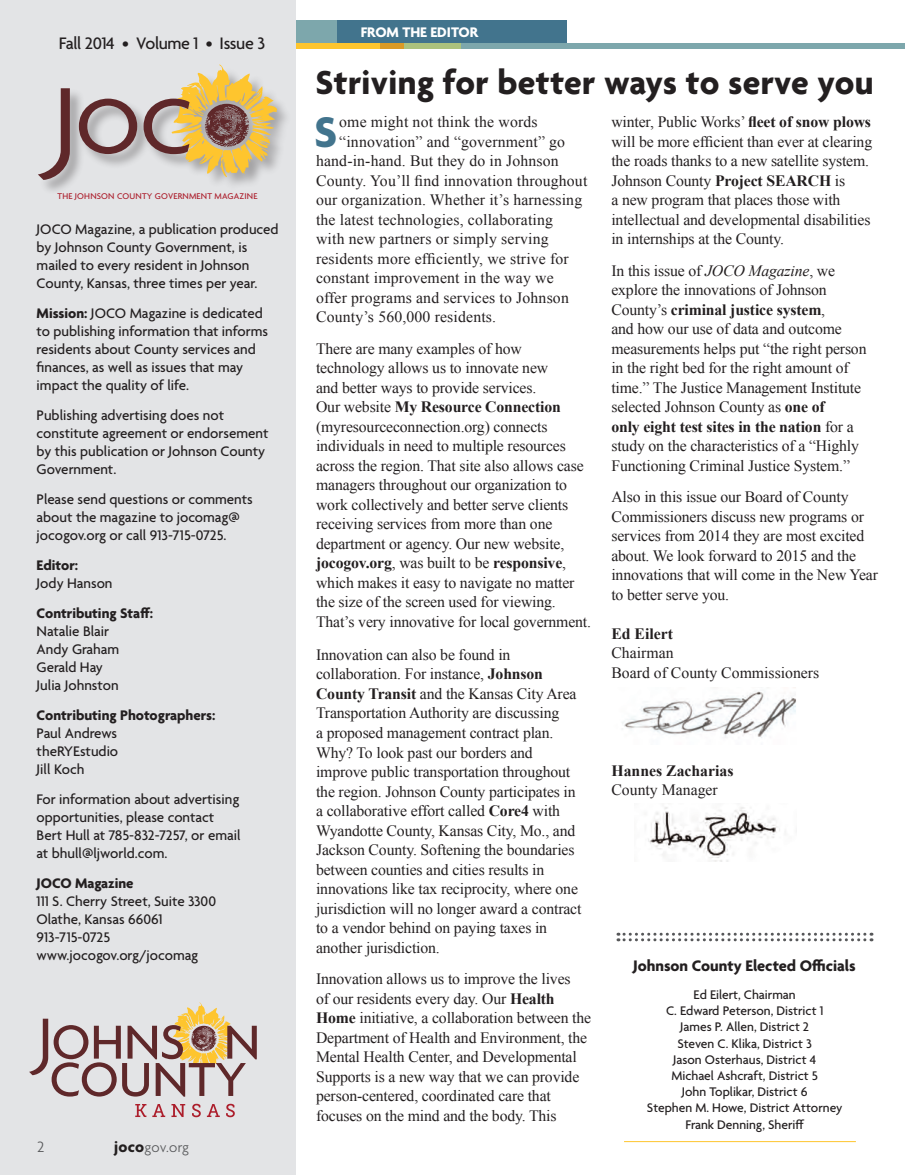
<style>
.page{position:relative;width:905px;height:1175px;background:#fff}
.page>*{position:absolute;margin:0;border:0;box-sizing:border-box;transform-origin:0 0}
.t1{font:700 46.35px "Agenda";color:#42748d}
.t2{font:700 36px "Agenda";letter-spacing:.01em;color:#231f20}
.t3{font:500 18px "Agenda";letter-spacing:-.02em;color:#231f20}
.t4{font:700 16.5px "Agenda";color:#231f20}
.t5{font:300 16.2px "Agenda";color:#57585a}
.t6{font:15.75px/19.5px "Times New Roman";letter-spacing:-.01em;color:#231f20}
.t7{font:15.75px "Times New Roman";letter-spacing:.01em;color:#231f20}
.t8{font:700 15.75px "Times New Roman";color:#231f20}
.t9{font:500 15px/18px "Agenda";color:#231f20}
.t10{font:700 15px "Agenda";color:#231f20}
.t11{font:700 15px "Agenda";color:#fff}
.t12{font:300 14.85px "Agenda";letter-spacing:.005em;color:#57585a}
.t13{font:500 13.5px/16.2px "Agenda";color:#231f20;text-align:center}
.t14{font:500 9px "Agenda";letter-spacing:.02em;color:#ac1e2c}
.s1{font-weight:700}
.s2{font-weight:700;font-size:16.5px;color:#231f20}
.s3{font-style:italic}
</style>
<div class="page">
<div style="left:337px;top:21px;width:230px;height:23px;background:#42748d"></div>
<div style="left:294px;top:43px;width:86px;height:5px;background:#fec52e"></div>
<div style="left:380px;top:43px;width:24px;height:5px;background:#da9a26"></div>
<div style="left:404px;top:43px;width:58px;height:5px;background:#acc27d"></div>
<div style="left:462px;top:43px;width:442px;height:5px;background:#7da7ac"></div>
<div style="left:294px;top:21px;width:43px;height:22px;background:#7da7ac"></div>
<div style="left:0;top:0;width:295px;height:1174px;background:#e3e4e6"></div>
<div style="left:39px;top:65px;width:253px;height:130px;background:#231f20;opacity:.33"></div>
<svg style="left:38px;top:64px;width:242px;height:116px"></svg>
<svg style="left:135px;top:1104px;width:11px;height:13px"></svg>
<svg style="left:152px;top:1104px;width:13px;height:13px"></svg>
<svg style="left:171px;top:1104px;width:14px;height:13px"></svg>
<svg style="left:192px;top:1103px;width:9px;height:14px"></svg>
<svg style="left:207px;top:1104px;width:13px;height:13px"></svg>
<svg style="left:226px;top:1103px;width:9px;height:14px"></svg>
<svg style="left:29px;top:1002px;width:228px;height:94px"></svg>
<svg style="left:618px;top:932px;width:254px;height:9px"></svg>
<hr style="left:624px;top:1141px;width:231px;height:1px;background:#fec52e">
<img style="left:648px;top:807px;width:132px;height:54px">
<img style="left:622px;top:687px;width:174px;height:51px">
<p class="t3" style="left:59px;top:34px;width:208px">Fall 2014 • Volume 1 • Issue 3</p>
<p class="t14" style="left:57px;top:191px;width:201px">THE JOHNSON COUNTY GOVERNMENT MAGAZINE</p>
<p class="t9" style="left:37px;top:221px;width:243px">JOCO Magazine, a publication produced by Johnson County Government, is mailed to every resident in Johnson County, Kansas, three times per year.</p>
<p class="t9" style="left:37px;top:305px;width:233px"><span class="s1">Mission:</span> JOCO Magazine is dedicated to publishing information that informs residents about County services and finances, as well as issues that may impact the quality of life.</p>
<p class="t9" style="left:37px;top:407px;width:233px">Publishing advertising does not constitute agreement or endorsement by this publication or Johnson County<br>Government.</p>
<p class="t9" style="left:37px;top:491px;width:218px">Please send questions or comments about the magazine to jocomag@ jocogov.org or call 913-715-0725.</p>
<p class="t10" style="left:37px;top:557px;width:43px">Editor:</p>
<p class="t9" style="left:37px;top:575px;width:77px">Jody Hanson</p>
<p class="t10" style="left:37px;top:605px;width:118px">Contributing Staff:</p>
<p class="t9" style="left:37px;top:623px;width:84px">Natalie Blair<br>Andy Graham<br>Gerald Hay<br>Julia Johnston</p>
<p class="t10" style="left:37px;top:707px;width:180px">Contributing Photographers:</p>
<p class="t9" style="left:37px;top:725px;width:83px;text-align:justify">Paul Andrews theRYEstudio Jill Koch</p>
<p class="t9" style="left:37px;top:791px;width:205px">For information about advertising opportunities, please contact<br>Bert Hull at 785-832-7257, or email at bhull@ljworld.com.</p>
<p class="t10" style="left:37px;top:875px;width:99px">JOCO Magazine</p>
<p class="t9" style="left:37px;top:893px;width:181px">111 S. Cherry Street, Suite 3300<br>Olathe, Kansas 66061<br>913-715-0725 www.jocogov.org/jocomag</p>
<p class="t5" style="left:37px;top:1138px;width:9px">2</p>
<p class="t12" style="left:114px;top:1139px;width:76px"><span class="s2">joco</span>gov.org</p>
<p class="t11" style="left:361px;top:24px;width:119px">FROM THE EDITOR</p>
<h2 class="t2" style="left:315px;top:63px;width:559px">Striving for better ways to serve you</h2>
<h1 class="t1" style="left:314px;top:107px;width:25px">S</h1>
<p class="t7" style="left:339px;top:111px;width:200px">ome might not think the words</p>
<p class="t6" style="left:611px;top:112px;width:262px">winter, Public Works’ <span class="s1">fleet of snow plows </span>will be more efficient than ever at clearing the roads thanks to a new satellite system.<br>Johnson County <span class="s1">Project SEARCH</span> is<br>a new program that places those with intellectual and developmental disabilities in internships at the County.</p>
<p class="t6" style="left:611px;top:260px;width:257px">In this issue of <span class="s3">JOCO Magazine</span>, we explore the innovations of Johnson County’s <span class="s1">criminal justice system</span>,<br>and how our use of data and outcome measurements helps put “the right person in the right bed for the right amount of time.” The Justice Management Institute selected Johnson County as <span class="s1">one of<br>only eight test sites in the nation</span> for a study on the characteristics of a “Highly Functioning Criminal Justice System.”</p>
<p class="t6" style="left:611px;top:487px;width:268px">Also in this issue our Board of County Commissioners discuss new programs or services from 2014 they are most excited about. We look forward to 2015 and the innovations that will come in the New Year to better serve you.</p>
<p class="t8" style="left:611px;top:623px;width:63px">Ed Eilert</p>
<p class="t6" style="left:611px;top:643px;width:209px">Chairman<br>Board of County Commissioners</p>
<p class="t7" style="left:339px;top:131px;width:227px">“innovation” and “government” go</p>
<p class="t7" style="left:316px;top:150px;width:244px">hand-in-hand. But they do in Johnson</p>
<p class="t7" style="left:316px;top:170px;width:273px">County. You’ll find innovation throughout</p>
<p class="t7" style="left:316px;top:189px;width:267px">our organization. Whether it’s harnessing</p>
<p class="t7" style="left:316px;top:209px;width:238px">the latest technologies, collaborating</p>
<p class="t7" style="left:316px;top:228px;width:234px">with new partners or simply serving</p>
<p class="t7" style="left:316px;top:248px;width:254px">residents more efficiently, we strive for</p>
<p class="t7" style="left:316px;top:267px;width:239px">constant improvement in the way we</p>
<p class="t7" style="left:316px;top:287px;width:254px">offer programs and services to Johnson</p>
<p class="t7" style="left:316px;top:306px;width:181px">County’s 560,000 residents.</p>
<p class="t6" style="left:316px;top:338px;width:276px">There are many examples of how technology allows us to innovate new<br>and better ways to provide services.<br>Our website <span class="s1">My Resource Connection </span>(myresourceconnection.org) connects individuals in need to multiple resources across the region. That site also allows case managers throughout our organization to work collectively and better serve clients receiving services from more than one department or agency. Our new website, <span class="s1">jocogov.org</span>, was built to be <span class="s1">responsive</span>, which makes it easy to navigate no matter the size of the screen used for viewing.<br>That’s very innovative for local government.</p>
<p class="t6" style="left:316px;top:644px;width:267px">Innovation can also be found in collaboration. For instance, <span class="s1">Johnson County Transit</span> and the Kansas City Area Transportation Authority are discussing<br>a proposed management contract plan.<br>Why? To look past our borders and improve public transportation throughout the region. Johnson County participates in a collaborative effort called <span class="s1">Core4</span> with Wyandotte County, Kansas City, Mo., and Jackson County. Softening the boundaries between counties and cities results in innovations like tax reciprocity, where one jurisdiction will no longer award a contract to a vendor behind on paying taxes in another jurisdiction.</p>
<p class="t6" style="left:316px;top:968px;width:276px">Innovation allows us to improve the lives<br>of our residents every day. Our <span class="s1">Health Home</span> initiative, a collaboration between the Department of Health and Environment, the Mental Health Center, and Developmental Supports is a new way that we can provide person-centered, coordinated care that focuses on the mind and the body. This</p>
<p class="t8" style="left:611px;top:759px;width:124px">Hannes Zacharias</p>
<p class="t6" style="left:611px;top:779px;width:108px">County Manager</p>
<p class="t4" style="left:633px;top:957px;width:224px">Johnson County Elected Officials</p>
<p class="t13" style="left:647px;top:987px;width:197px">Ed Eilert, Chairman<br>C. Edward Peterson, District 1<br>James P. Allen, District 2<br>Steven C. Klika, District 3<br>Jason Osterhaus, District 4<br>Michael Ashcraft, District 5<br>John Toplikar, District 6<br>Stephen M. Howe, District Attorney<br>Frank Denning, Sheriff</p>
</div>
